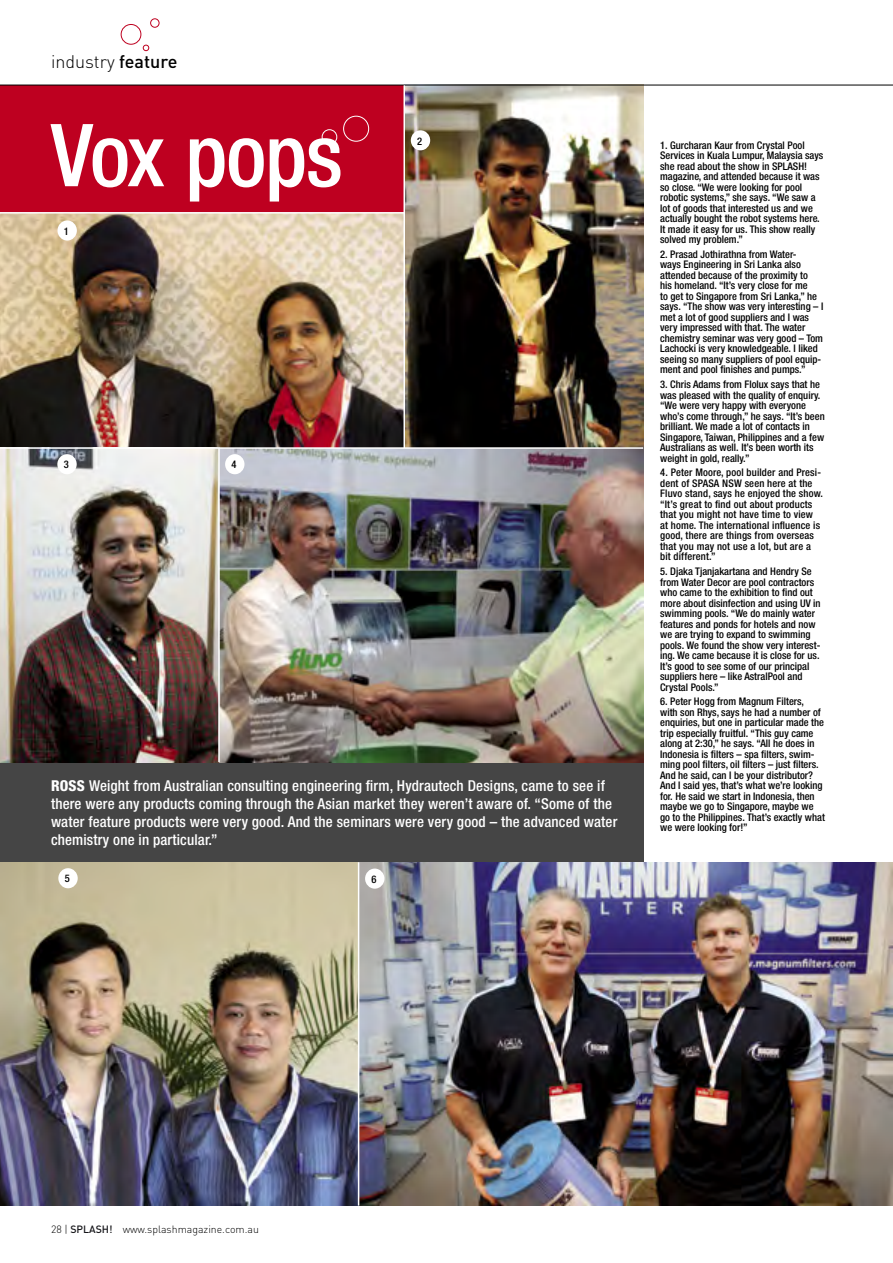
<style>
.page{position:relative;width:893px;height:1263px;background:#fff}
.page>*{position:absolute;margin:0;border:0;box-sizing:border-box;transform-origin:0 0}
.t1{font:500 condensed 87px "Helvetica Neue";letter-spacing:-.015em;color:#fff}
.t2{font:300 18px "DIN";color:#000}
.t3{font:500 condensed 15px/18px "Helvetica Neue";letter-spacing:.01em;color:#fff}
.t4{font:800 condensed 15px "Helvetica Neue";color:#fff}
.t5{font:500 condensed 10.5px/10.5px "Helvetica Neue";color:#000}
.t6{font:300 10.5px "DIN";color:#000}
.s1{font-family:"DIN Medium Alternate";font-weight:400}
.s2{font-family:"DIN Medium Alternate";font-weight:400;color:#16161a}
</style>
<div class="page">
<svg style="left:143px;top:45px;width:6px;height:6px"></svg>
<div style="left:121px;top:24px;width:20px;height:21px;border:1px solid #be0020;border-radius:50%"></div>
<div style="left:150px;top:18px;width:9px;height:10px;border:1px solid #be0020;border-radius:50%"></div>
<div style="left:0;top:85px;width:403px;height:129px;background:#be0020"></div>
<div style="left:0;top:762px;width:643px;height:100px;background:#454545"></div>
<img style="left:0;top:214px;width:403px;height:233px">
<img style="left:405px;top:86px;width:238px;height:361px">
<img style="left:0;top:449px;width:643px;height:313px">
<img style="left:0;top:862px;width:892px;height:343px">
<hr style="left:0;top:85px;width:893px;height:1px;background:#000">
<div style="left:58px;top:220px;width:19px;height:21px;background:#fff;border-radius:50%"></div>
<div style="left:411px;top:130px;width:19px;height:20px;background:#fff;border-radius:50%"></div>
<div style="left:57px;top:454px;width:20px;height:20px;background:#fff;border-radius:50%"></div>
<div style="left:225px;top:454px;width:19px;height:20px;background:#fff;border-radius:50%"></div>
<div style="left:58px;top:868px;width:20px;height:20px;background:#fff;border-radius:50%"></div>
<div style="left:365px;top:868px;width:19px;height:21px;background:#fff;border-radius:50%"></div>
<hr style="left:403px;top:85px;width:2px;height:363px;background:#fff">
<hr style="left:0;top:212px;width:404px;height:2px;background:#fff">
<hr style="left:218px;top:448px;width:2px;height:314px;background:#fff">
<hr style="left:358px;top:862px;width:1px;height:343px;background:#fff">
<div style="left:322px;top:129px;width:15px;height:16px;border:1px solid #fff;border-radius:50%"></div>
<div style="left:343px;top:116px;width:26px;height:26px;border:1px solid #fff;border-radius:50%"></div>
<h2 class="t2" style="left:51px;top:50px;width:128px">industry <span class="s1">feature</span></h2>
<h1 class="t1" style="left:51px;top:103px;width:293px">Vox pops</h1>
<p class="t5" style="left:64px;top:226px;width:7px">1</p>
<p class="t5" style="left:417px;top:135px;width:7px">2</p>
<p class="t5" style="left:64px;top:459px;width:7px">3</p>
<p class="t5" style="left:232px;top:459px;width:7px">4</p>
<h3 class="t4" style="left:51px;top:777px;width:13px">ROSS</h3>
<p class="t3" style="left:51px;top:777px;width:568px;text-indent:38px">Weight from Australian consulting engineering firm, Hydrautech Designs, came to see if there were any products coming through the Asian market they weren’t aware of. “Some of the water feature products were very good. And the seminars were very good – the advanced water chemistry one in particular.”</p>
<p class="t5" style="left:65px;top:873px;width:7px">5</p>
<p class="t5" style="left:372px;top:874px;width:7px">6</p>
<p class="t5" style="left:660px;top:139px;width:165px">1. Gurcharan Kaur from Crystal Pool Services in Kuala Lumpur, Malaysia says she read about the show in SPLASH! magazine, and attended because it was so close. “We were looking for pool robotic systems,” she says. “We saw a lot of goods that interested us and we actually bought the robot systems here.<br>It made it easy for us. This show really solved my problem.”</p>
<p class="t5" style="left:660px;top:249px;width:164px">2. Prasad Jothirathna from Water-<br>ways Engineering in Sri Lanka also attended because of the proximity to<br>his homeland. “It’s very close for me<br>to get to Singapore from Sri Lanka,” he says. “The show was very interesting – I met a lot of good suppliers and I was very impressed with that. The water chemistry seminar was very good – Tom Lachocki is very knowledgeable. I liked seeing so many suppliers of pool equip&shy;ment and pool finishes and pumps.”</p>
<p class="t5" style="left:660px;top:379px;width:166px">3. Chris Adams from Flolux says that he was pleased with the quality of enquiry. “We were very happy with everyone who’s come through,” he says. “It’s been brilliant. We made a lot of contacts in Singapore, Taiwan, Philippines and a few Australians as well. It’s been worth its weight in gold, really.”</p>
<p class="t5" style="left:660px;top:467px;width:164px">4. Peter Moore, pool builder and Presi&shy;dent of SPASA NSW seen here at the Fluvo stand, says he enjoyed the show. “It’s great to find out about products that you might not have time to view at home. The international influence is good, there are things from overseas that you may not use a lot, but are a bit different.”</p>
<p class="t5" style="left:660px;top:566px;width:162px">5. Djaka Tjanjakartana and Hendry Se from Water Decor are pool contractors who came to the exhibition to find out more about disinfection and using UV in swimming pools. “We do mainly water features and ponds for hotels and now we are trying to expand to swimming pools. We found the show very interest&shy;ing. We came because it is close for us.<br>It’s good to see some of our principal suppliers here – like AstralPool and Crystal Pools.”</p>
<p class="t5" style="left:660px;top:696px;width:166px">6. Peter Hogg from Magnum Filters,<br>with son Rhys, says he had a number of enquiries, but one in particular made the trip especially fruitful. “This guy came along at 2:30,” he says. “All he does in Indonesia is filters – spa filters, swim&shy;ming pool filters, oil filters – just filters.<br>And he said, can I be your distributor?<br>And I said yes, that’s what we’re looking for. He said we start in Indonesia, then maybe we go to Singapore, maybe we go to the Philippines. That’s exactly what we were looking for!”</p>
<p class="t6" style="left:51px;top:1223px;width:209px">28 | <span class="s2">SPLASH!</span> www.splashmagazine.com.au</p>
</div>
